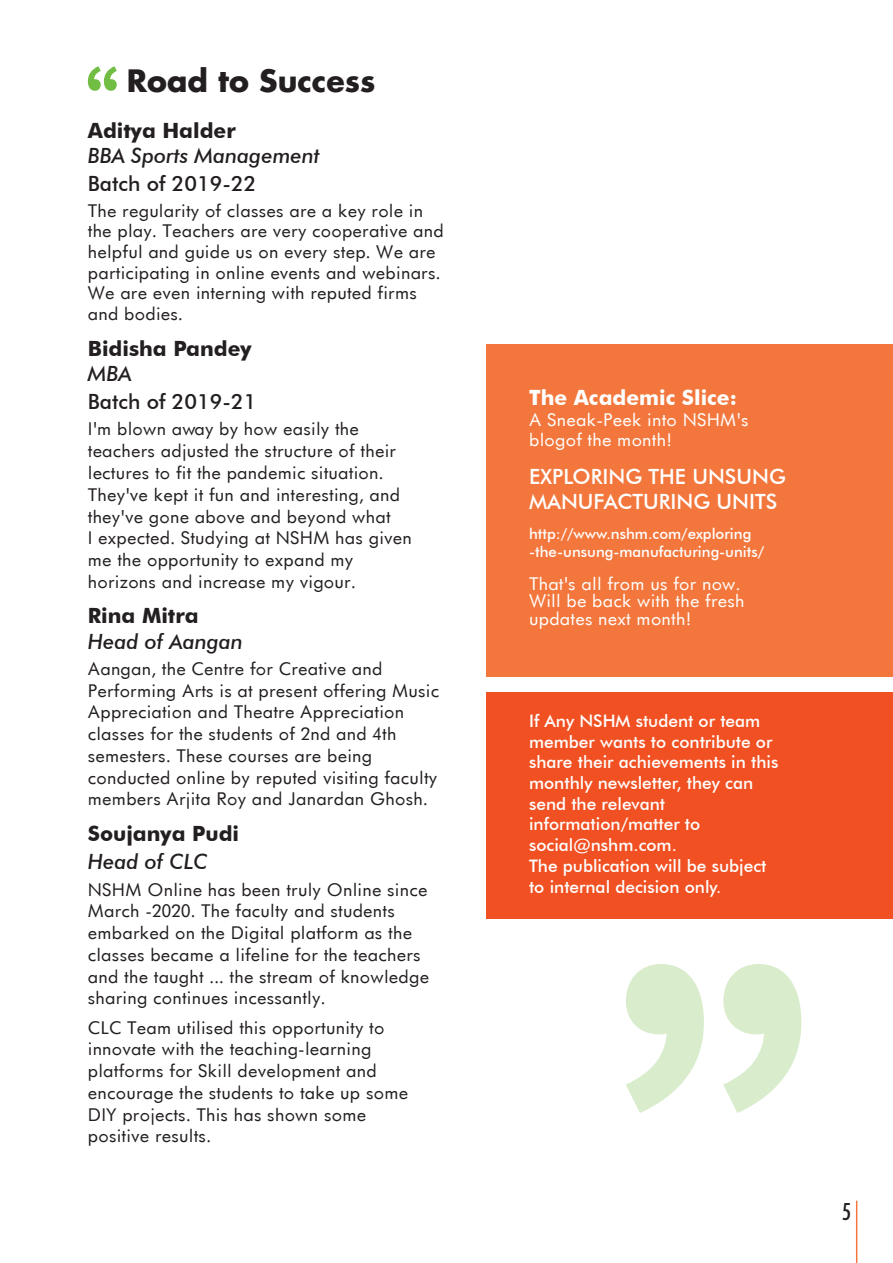
<style>
.page{position:relative;width:893px;height:1263px;background:#fff}
.page>*{position:absolute;margin:0;border:0;box-sizing:border-box;transform-origin:0 0}
.t1{font:700 30px "Futura";color:#231f20}
.t2{font:condensed 22.5px "Futura";color:#231f20}
.t3{font:700 21px "Futura BT";color:#231f20}
.t4{font:italic 500 21px "Futura BT";color:#231f20}
.t5{font:500 21px/25.2px "Futura BT";color:#fff}
.t6{font:500 21px "Futura BT";color:#231f20}
.t7{font:700 21px "Futura BT";color:#fff}
.t8{font:17.25px/21.8px "Futurist";color:#231f20}
.t9{font:500 17.25px/20.7px "Futura BT";color:#fff}
.t10{font:17.25px/17.7px "Futurist";color:#fff}
.t11{font:500 15px/18px "Futura BT";color:#fff}
</style>
<div class="page">
<svg style="left:88px;top:66px;width:29px;height:25px"></svg>
<svg style="left:626px;top:964px;width:175px;height:149px"></svg>
<hr style="left:856px;top:1201px;width:1px;height:62px;background:#f3773c">
<div style="left:486px;top:344px;width:407px;height:333px;background:#f3773c"></div>
<div style="left:486px;top:692px;width:407px;height:227px;background:#f15122"></div>
<h1 class="t1" style="left:127px;top:60px;width:250px">Road to Success</h1>
<p class="t3" style="left:88px;top:118px;width:149px">Aditya Halder</p>
<p class="t4" style="left:88px;top:143px;width:234px">BBA Sports Management</p>
<p class="t6" style="left:88px;top:171px;width:170px">Batch of 2019-22</p>
<p class="t8" style="left:88px;top:200px;width:358px;line-height:20.7px">The regularity of classes are a key role in the play. Teachers are very cooperative and helpful and guide us on every step. We are participating in online events and webinars.<br>We are even interning with reputed firms and bodies.</p>
<p class="t3" style="left:88px;top:336px;width:165px">Bidisha Pandey</p>
<p class="t4" style="left:88px;top:361px;width:45px">MBA</p>
<p class="t6" style="left:88px;top:389px;width:170px">Batch of 2019-21</p>
<p class="t8" style="left:88px;top:418px;width:326px">I'm blown away by how easily the teachers adjusted the structure of their lectures to fit the pandemic situation.<br>They've kept it fun and interesting, and they've gone above and beyond what<br>I expected. Studying at NSHM has given me the opportunity to expand my horizons and increase my vigour.</p>
<p class="t3" style="left:88px;top:603px;width:112px">Rina Mitra</p>
<p class="t4" style="left:88px;top:628px;width:157px">Head of Aangan</p>
<p class="t8" style="left:88px;top:657px;width:353px">Aangan, the Centre for Creative and Performing Arts is at present offering Music Appreciation and Theatre Appreciation classes for the students of 2nd and 4th semesters. These courses are being conducted online by reputed visiting faculty members Arjita Roy and Janardan Ghosh.</p>
<p class="t3" style="left:88px;top:821px;width:153px">Soujanya Pudi</p>
<p class="t4" style="left:88px;top:849px;width:121px">Head of CLC</p>
<p class="t8" style="left:88px;top:878px;width:343px">NSHM Online has been truly Online since March -2020. The faculty and students embarked on the Digital platform as the classes became a lifeline for the teachers and the taught ... the stream of knowledge sharing continues incessantly.</p>
<p class="t8" style="left:88px;top:1016px;width:322px">CLC Team utilised this opportunity to innovate with the teaching-learning platforms for Skill development and encourage the students to take up some DIY projects. This has shown some positive results.</p>
<p class="t7" style="left:529px;top:385px;width:209px">The Academic Slice:</p>
<p class="t10" style="left:529px;top:409px;width:221px;line-height:20.7px">A Sneak-Peek into NSHM's blogof the month!</p>
<p class="t5" style="left:529px;top:463px;width:258px">EXPLORING THE UNSUNG<br>MANUFACTURING UNITS</p>
<p class="t11" style="left:529px;top:524px;width:237px">http://www.nshm.com/exploring -the-unsung-manufacturing-units/</p>
<p class="t10" style="left:529px;top:574px;width:217px">That's all from us for now.<br>Will be back with the fresh updates next month!</p>
<p class="t9" style="left:529px;top:710px;width:251px">If Any NSHM student or team member wants to contribute or share their achievements in this monthly newsletter, they can send the relevant information/matter to social@nshm.com.<br>The publication will be subject to internal decision only.</p>
<h2 class="t2" style="left:842px;top:1199px;width:11px">5</h2>
</div>
